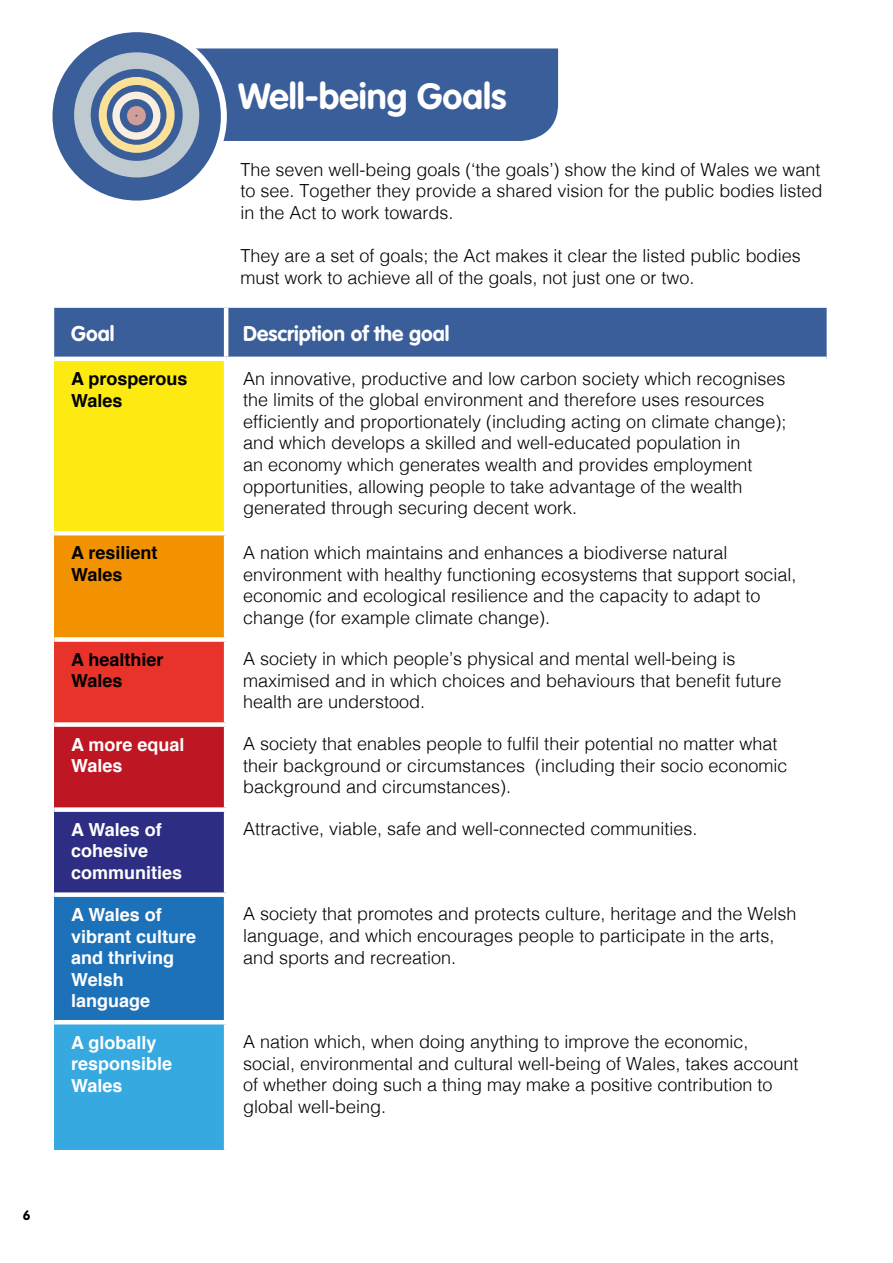
<style>
.page{position:relative;width:893px;height:1263px;background:#fff}
.page>*{position:absolute;margin:0;border:0;box-sizing:border-box;transform-origin:0 0}
.t1{font:700 36px "VAG Rounded Std";color:#fff}
.t2{font:700 21px "VAG Rounded Std";color:#fff}
.t3{font:300 18px/21.6px "Helvetica";color:#000}
.t4{font:700 18px/21.6px "Helvetica";color:#fff}
.t5{font:700 18px/21.6px "Helvetica";color:#000}
.t6{font:700 13.5px "VAG Rounded Std";color:#000}
</style>
<div class="page">
<svg style="left:49px;top:30px;width:175px;height:175px;background:#5675a8"></svg>
<svg style="left:77px;top:48px;width:481px;height:152px"></svg>
<div style="left:74px;top:52px;width:125px;height:125px;border:17px solid #bfc9d0;border-radius:50%"></div>
<div style="left:99px;top:77px;width:76px;height:76px;border:8px solid #fbe098;border-radius:50%"></div>
<div style="left:112px;top:92px;width:48px;height:48px;border:7px solid #f9efe1;border-radius:50%"></div>
<div style="left:127px;top:106px;width:19px;height:19px;border:11px solid #d29e98;border-radius:50%"></div>
<div style="left:47px;top:26px;width:180px;height:181px;border:6px solid #fff;border-radius:50%"></div>
<div style="left:54px;top:308px;width:773px;height:49px;background:#3a5e9a"></div>
<div style="left:54px;top:359px;width:172px;height:174px;background:#fcea10"></div>
<div style="left:54px;top:533px;width:172px;height:106px;background:#f39200"></div>
<div style="left:54px;top:639px;width:172px;height:85px;background:#e7332a"></div>
<div style="left:54px;top:724px;width:172px;height:86px;background:#be1622"></div>
<div style="left:54px;top:810px;width:172px;height:85px;background:#2d2e83"></div>
<div style="left:54px;top:895px;width:172px;height:127px;background:#1d71b8"></div>
<div style="left:54px;top:1022px;width:172px;height:128px;background:#36a9e1"></div>
<hr style="left:224px;top:308px;width:4px;height:49px;background:#fff">
<hr style="left:54px;top:357px;width:172px;height:4px;background:#fff">
<hr style="left:224px;top:361px;width:4px;height:170px;background:#fff">
<hr style="left:54px;top:531px;width:172px;height:4px;background:#fff">
<hr style="left:224px;top:535px;width:4px;height:102px;background:#fff">
<div style="left:54px;top:637px;width:172px;height:5px;background:#fff"></div>
<hr style="left:224px;top:642px;width:4px;height:80px;background:#fff">
<div style="left:54px;top:722px;width:172px;height:5px;background:#fff"></div>
<hr style="left:224px;top:727px;width:4px;height:80px;background:#fff">
<div style="left:54px;top:807px;width:172px;height:5px;background:#fff"></div>
<hr style="left:224px;top:812px;width:4px;height:80px;background:#fff">
<div style="left:54px;top:892px;width:172px;height:5px;background:#fff"></div>
<hr style="left:224px;top:897px;width:4px;height:123px;background:#fff">
<hr style="left:54px;top:1020px;width:172px;height:4px;background:#fff">
<hr style="left:224px;top:1024px;width:4px;height:126px;background:#fff">
<p class="t6" style="left:23px;top:1208px;width:9px">6</p>
<h1 class="t1" style="left:238px;top:75px;width:270px">Well-being Goals</h1>
<p class="t3" style="left:240px;top:157px;width:584px;text-align:justify">The seven well-being goals (‘the goals’) show the kind of Wales we want to see. Together they provide a shared vision for the public bodies listed in the Act to work towards.</p>
<p class="t3" style="left:240px;top:244px;width:562px">They are a set of goals; the Act makes it clear the listed public bodies must work to achieve all of the goals, not just one or two.</p>
<p class="t2" style="left:71px;top:322px;width:45px">Goal</p>
<p class="t2" style="left:243px;top:322px;width:208px">Description of the goal</p>
<p class="t5" style="left:71px;top:368px;width:118px">A prosperous<br>Wales</p>
<p class="t3" style="left:243px;top:366px;width:545px">An innovative, productive and low carbon society which recognises the limits of the global environment and therefore uses resources efficiently and proportionately (including acting on climate change); and which develops a skilled and well-educated population in<br>an economy which generates wealth and provides employment opportunities, allowing people to take advantage of the wealth generated through securing decent work.</p>
<p class="t5" style="left:71px;top:543px;width:88px">A resilient<br>Wales</p>
<p class="t3" style="left:243px;top:540px;width:555px">A nation which maintains and enhances a biodiverse natural environment with healthy functioning ecosystems that support social, economic and ecological resilience and the capacity to adapt to change (for example climate change).</p>
<p class="t5" style="left:71px;top:649px;width:94px">A healthier<br>Wales</p>
<p class="t3" style="left:243px;top:647px;width:540px">A society in which people’s physical and mental well-being is maximised and in which choices and behaviours that benefit future health are understood.</p>
<p class="t4" style="left:71px;top:734px;width:115px">A more equal<br>Wales</p>
<p class="t3" style="left:243px;top:732px;width:546px">A society that enables people to fulfil their potential no matter what their background or circumstances (including their socio economic background and circumstances).</p>
<p class="t4" style="left:71px;top:819px;width:113px">A Wales of cohesive communities</p>
<p class="t3" style="left:243px;top:817px;width:456px">Attractive, viable, safe and well-connected communities.</p>
<p class="t4" style="left:71px;top:904px;width:127px">A Wales of vibrant culture and thriving<br>Welsh language</p>
<p class="t3" style="left:243px;top:902px;width:555px">A society that promotes and protects culture, heritage and the Welsh language, and which encourages people to participate in the arts, and sports and recreation.</p>
<p class="t4" style="left:71px;top:1031px;width:103px">A globally responsible<br>Wales</p>
<p class="t3" style="left:243px;top:1029px;width:557px">A nation which, when doing anything to improve the economic, social, environmental and cultural well-being of Wales, takes account of whether doing such a thing may make a positive contribution to global well-being.</p>
</div>
